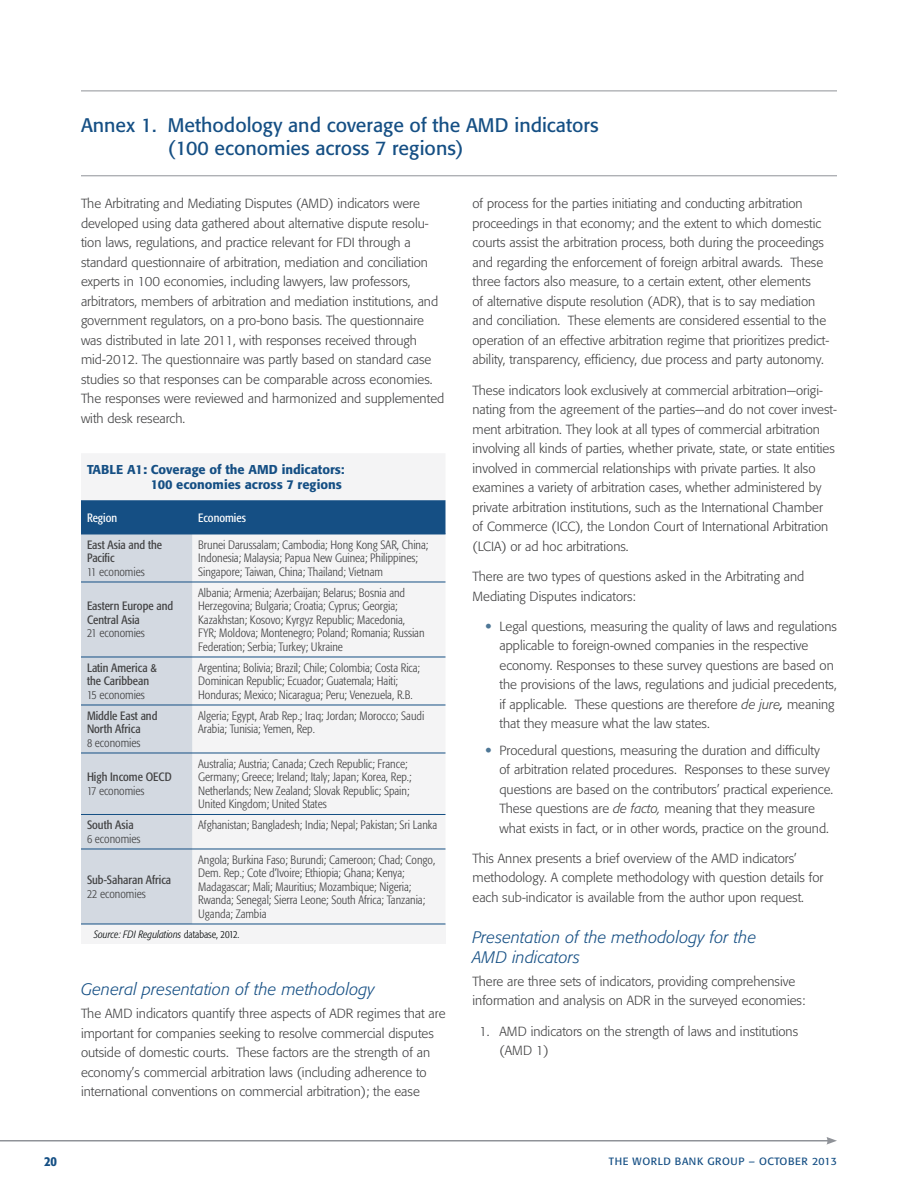
<style>
.page{position:relative;width:918px;height:1188px;background:#fff}
.page>*{position:absolute;margin:0;border:0;box-sizing:border-box;transform-origin:0 0}
.t1{font:19.5px/23.4px "Formata";color:#154f84}
.t2{font:italic 300 16.5px/19.8px "Formata";letter-spacing:.01em;color:#154f84}
.t3{font:500 condensed 13.5px "Formata";color:#154f84}
.t4{font:300 13.2px/19.5px "Formata";color:#414142}
.t5{font:500 12.75px/15.3px "Formata";color:#154f84;text-align:right}
.t6{font:300 condensed 12px/13.5px "Formata";color:#414142}
.t7{font:condensed 12px/13.5px "Formata";color:#414142}
.t8{font:condensed 12px "Formata";color:#fff}
.t9{font:italic 300 condensed 10.5px "Formata";color:#040809}
.t10{font:10.5px "Formata";letter-spacing:.05em;color:#154f84}
.s1{font-style:italic}
.s2{font-weight:400;font-style:italic}
.s3{font-weight:700}
.s4{font-style:normal}
</style>
<div class="page">
<hr style="left:0;top:1140px;width:829px;height:2px;background:#8f9298">
<svg style="left:826px;top:1137px;width:11px;height:8px"></svg>
<hr style="left:81px;top:91px;width:756px;height:1px;background:#8f9298">
<hr style="left:81px;top:175px;width:756px;height:1px;background:#8f9298">
<div style="left:81px;top:454px;width:364px;height:46px;background:#f4f4f5"></div>
<svg style="left:81px;top:500px;width:365px;height:424px"></svg>
<div style="left:81px;top:924px;width:365px;height:20px;background:#f4f4f5"></div>
<hr style="left:81px;top:582px;width:365px;height:1px;background:#154f84">
<hr style="left:81px;top:657px;width:365px;height:1px;background:#154f84">
<hr style="left:81px;top:705px;width:365px;height:1px;background:#154f84">
<hr style="left:81px;top:753px;width:365px;height:1px;background:#154f84">
<hr style="left:81px;top:814px;width:365px;height:1px;background:#154f84">
<hr style="left:81px;top:849px;width:365px;height:1px;background:#154f84">
<hr style="left:81px;top:534px;width:365px;height:1px;background:#154f84">
<hr style="left:81px;top:924px;width:365px;height:1px;background:#154f84">
<h1 class="t1" style="left:168px;top:115px;width:432px;text-indent:-87px">Annex 1. Methodology and coverage of the AMD indicators (100 economies across 7 regions)</h1>
<p class="t4" style="left:81px;top:195px;width:365px">The Arbitrating and Mediating Disputes (AMD) indicators were developed using data gathered about alternative dispute resolu&shy;tion laws, regulations, and practice relevant for FDI through a standard questionnaire of arbitration, mediation and conciliation experts in 100 economies, including lawyers, law professors, arbitrators, members of arbitration and mediation institutions, and government regulators, on a pro-bono basis. The questionnaire was distributed in late 2011, with responses received through mid-2012. The questionnaire was partly based on standard case studies so that responses can be comparable across economies.<br>The responses were reviewed and harmonized and supplemented with desk research.</p>
<p class="t4" style="left:473px;top:195px;width:358px">of process for the parties initiating and conducting arbitration proceedings in that economy; and the extent to which domestic courts assist the arbitration process, both during the proceedings and regarding the enforcement of foreign arbitral awards. These three factors also measure, to a certain extent, other elements<br>of alternative dispute resolution (ADR), that is to say mediation and conciliation. These elements are considered essential to the operation of an effective arbitration regime that prioritizes predict&shy;ability, transparency, efficiency, due process and party autonomy.</p>
<p class="t4" style="left:473px;top:381px;width:366px">These indicators look exclusively at commercial arbitration—origi&shy;nating from the agreement of the parties—and do not cover invest&shy;ment arbitration. They look at all types of commercial arbitration involving all kinds of parties, whether private, state, or state entities involved in commercial relationships with private parties. It also examines a variety of arbitration cases, whether administered by private arbitration institutions, such as the International Chamber<br>of Commerce (ICC), the London Court of International Arbitration (LCIA) or ad hoc arbitrations.</p>
<p class="t4" style="left:473px;top:568px;width:333px">There are two types of questions asked in the Arbitrating and<br>Mediating Disputes indicators:</p>
<p class="t4" style="left:500px;top:617px;width:339px">Legal questions, measuring the quality of laws and regulations applicable to foreign-owned companies in the respective economy. Responses to these survey questions are based on the provisions of the laws, regulations and judicial precedents, if applicable. These questions are therefore <span class="s1">de jure</span><span class="s2">,</span> meaning that they measure what the law states.</p>
<p class="t4" style="left:500px;top:741px;width:335px">Procedural questions, measuring the duration and difficulty of arbitration related procedures. Responses to these survey questions are based on the contributors’ practical experience.<br>These questions are <span class="s1">de facto,</span> meaning that they measure what exists in fact, or in other words, practice on the ground.</p>
<p class="t4" style="left:473px;top:849px;width:352px">This Annex presents a brief overview of the AMD indicators’ methodology. A complete methodology with question details for each sub-indicator is available from the author upon request.</p>
<p class="t2" style="left:473px;top:929px;width:285px">Presentation of the methodology for the<br>AMD indicators</p>
<p class="t4" style="left:473px;top:972px;width:334px">There are three sets of indicators, providing comprehensive information and analysis on ADR in the surveyed economies:</p>
<p class="t4" style="left:499px;top:1022px;width:300px;text-indent:-20px">1. AMD indicators on the strength of laws and institutions (AMD 1)</p>
<p class="t5" style="left:87px;top:463px;width:259px">TABLE A1<span class="s3">:</span> Coverage of the AMD indicators:<br>100 economies across 7 regions</p>
<p class="t8" style="left:87px;top:512px;width:32px">Region</p>
<p class="t8" style="left:198px;top:512px;width:49px">Economies</p>
<p class="t7" style="left:87px;top:539px;width:77px">East Asia and the<br>Pacific</p>
<p class="t6" style="left:87px;top:566px;width:59px">11 economies</p>
<p class="t6" style="left:198px;top:539px;width:232px">Brunei Darussalam; Cambodia; Hong Kong SAR, China;<br>Indonesia; Malaysia; Papua New Guinea; Philippines;<br>Singapore; Taiwan, China; Thailand; Vietnam</p>
<p class="t6" style="left:198px;top:587px;width:228px">Albania; Armenia; Azerbaijan; Belarus; Bosnia and Herzegovina; Bulgaria; Croatia; Cyprus; Georgia; Kazakhstan; Kosovo; Kyrgyz Republic; Macedonia, FYR; Moldova; Montenegro; Poland; Romania; Russian Federation; Serbia; Turkey; Ukraine</p>
<p class="t7" style="left:87px;top:600px;width:88px">Eastern Europe and<br>Central Asia</p>
<p class="t6" style="left:87px;top:627px;width:59px">21 economies</p>
<p class="t6" style="left:198px;top:662px;width:223px">Argentina; Bolivia; Brazil; Chile; Colombia; Costa Rica;<br>Dominican Republic; Ecuador; Guatemala; Haiti;<br>Honduras; Mexico; Nicaragua; Peru; Venezuela, R.B.</p>
<p class="t7" style="left:87px;top:662px;width:71px">Latin America &amp; the Caribbean</p>
<p class="t6" style="left:87px;top:689px;width:59px">15 economies</p>
<p class="t6" style="left:198px;top:710px;width:228px">Algeria; Egypt, Arab Rep.; Iraq; Jordan; Morocco; Saudi<br>Arabia; Tunisia; Yemen, Rep.</p>
<p class="t7" style="left:87px;top:710px;width:72px">Middle East and<br>North Africa</p>
<p class="t6" style="left:87px;top:737px;width:55px">8 economies</p>
<p class="t6" style="left:198px;top:758px;width:215px">Australia; Austria; Canada; Czech Republic; France; Germany; Greece; Ireland; Italy; Japan; Korea, Rep.; Netherlands; New Zealand; Slovak Republic; Spain; United Kingdom; United States</p>
<p class="t7" style="left:87px;top:771px;width:86px">High Income OECD</p>
<p class="t6" style="left:87px;top:785px;width:59px">17 economies</p>
<p class="t6" style="left:198px;top:819px;width:241px">Afghanistan; Bangladesh; India; Nepal; Pakistan; Sri Lanka</p>
<p class="t7" style="left:87px;top:819px;width:48px">South Asia</p>
<p class="t6" style="left:87px;top:833px;width:55px">6 economies</p>
<p class="t6" style="left:198px;top:854px;width:239px">Angola; Burkina Faso; Burundi; Cameroon; Chad; Congo, Dem. Rep.; Cote d’Ivoire; Ethiopia; Ghana; Kenya; Madagascar; Mali; Mauritius; Mozambique; Nigeria; Rwanda; Senegal; Sierra Leone; South Africa; Tanzania; Uganda; Zambia</p>
<p class="t9" style="left:94px;top:930px;width:147px">Source: FDI Regulations <span class="s4">database, 2012.</span></p>
<p class="t7" style="left:87px;top:874px;width:86px">Sub-Saharan Africa</p>
<p class="t6" style="left:87px;top:888px;width:60px">22 economies</p>
<p class="t2" style="left:81px;top:981px;width:295px">General presentation of the methodology</p>
<p class="t4" style="left:81px;top:1005px;width:366px">The AMD indicators quantify three aspects of ADR regimes that are important for companies seeking to resolve commercial disputes outside of domestic courts. These factors are the strength of an economy’s commercial arbitration laws (including adherence to international conventions on commercial arbitration); the ease</p>
<p class="t3" style="left:44px;top:1156px;width:14px">20</p>
<p class="t10" style="left:609px;top:1157px;width:230px">THE WORLD BANK GROUP – OCTOBER 2013</p>
</div>
